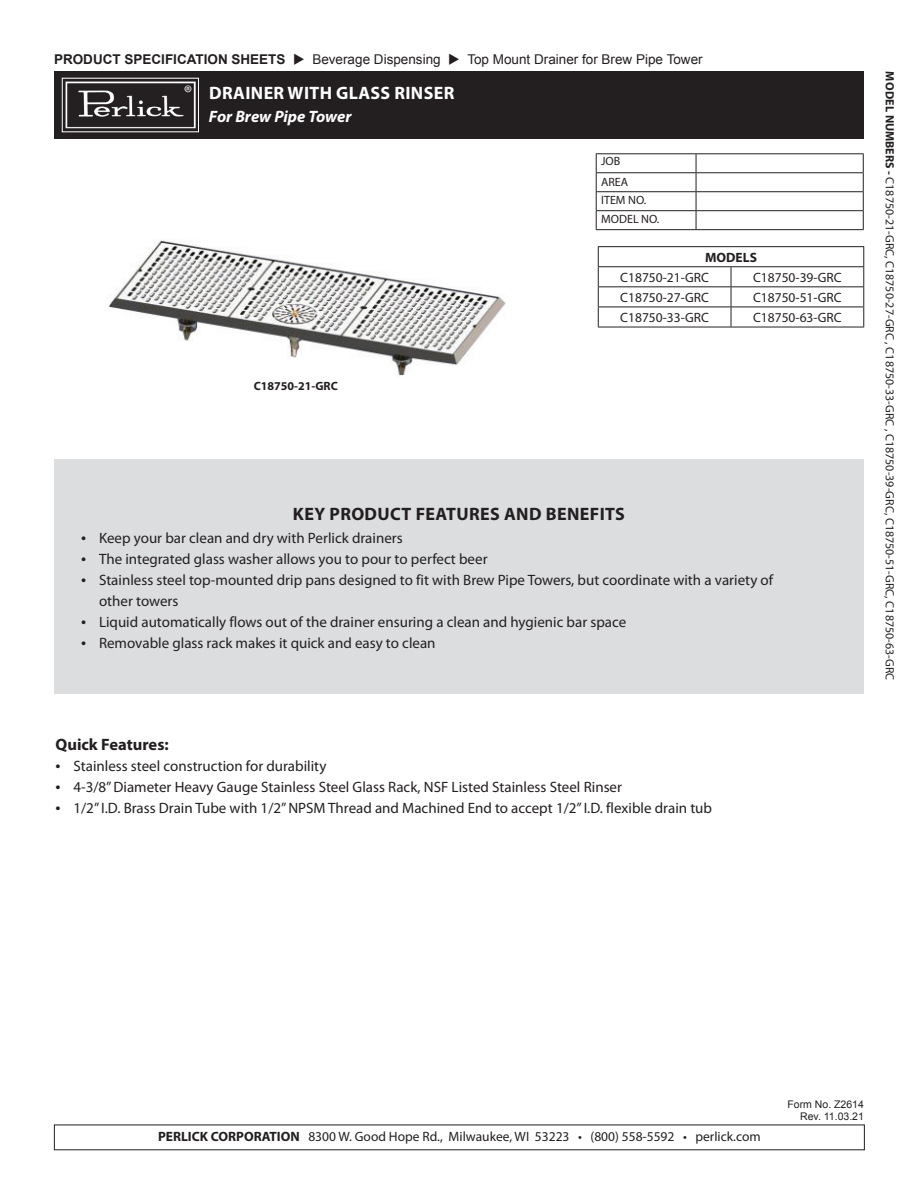
<style>
.page{position:relative;width:918px;height:1188px;background:#fff}
.page>*{position:absolute;margin:0;border:0;box-sizing:border-box;transform-origin:0 0}
.t1{font:700 18px "Myriad Pro";letter-spacing:.02em;color:#231f20}
.t2{font:700 18px "Myriad Pro";letter-spacing:.02em;color:#fff}
.t3{font:italic 700 16.5px "Myriad Pro";color:#fff}
.t4{font:700 16.5px "Myriad Pro";color:#231f20}
.t5{font:15px/21px "Myriad Pro";color:#231f20}
.t6{font:13.5px "Myriad Pro";color:#231f20}
.t7{font:13.5px "Arial";color:#231f20}
.t8{font:700 13.5px "Myriad Pro";color:#231f20}
.t9{font:12px "Myriad Pro";color:#231f20}
.t10{font:700 12px "Myriad Pro";color:#231f20}
.t11{font:10.5px "Arial";color:#231f20}
.s1{font-weight:700}
.s2{font-size:18px}
</style>
<div class="page">
<div style="left:54px;top:460px;width:810px;height:234px;background:#dcdddf"></div>
<div style="left:54px;top:71px;width:810px;height:68px;background:#231f20"></div>
<img style="left:65px;top:81px;width:131px;height:48px">
<hr style="left:596px;top:153px;width:100px;height:1px;background:#231f20">
<hr style="left:696px;top:153px;width:168px;height:1px;background:#231f20">
<hr style="left:596px;top:172px;width:100px;height:1px;background:#231f20">
<hr style="left:696px;top:172px;width:168px;height:1px;background:#231f20">
<hr style="left:596px;top:191px;width:100px;height:1px;background:#231f20">
<hr style="left:696px;top:191px;width:168px;height:1px;background:#231f20">
<hr style="left:596px;top:210px;width:100px;height:1px;background:#231f20">
<svg style="left:596px;top:154px;width:1px;height:75px"></svg>
<hr style="left:696px;top:210px;width:168px;height:1px;background:#231f20">
<svg style="left:696px;top:154px;width:1px;height:75px"></svg>
<svg style="left:863px;top:154px;width:1px;height:75px"></svg>
<hr style="left:596px;top:229px;width:100px;height:1px;background:#231f20">
<hr style="left:696px;top:229px;width:168px;height:1px;background:#231f20">
<hr style="left:598px;top:246px;width:133px;height:1px;background:#231f20">
<hr style="left:731px;top:246px;width:133px;height:1px;background:#231f20">
<hr style="left:598px;top:266px;width:133px;height:1px;background:#231f20">
<hr style="left:731px;top:266px;width:133px;height:1px;background:#231f20">
<hr style="left:598px;top:286px;width:133px;height:1px;background:#231f20">
<hr style="left:731px;top:286px;width:133px;height:1px;background:#231f20">
<hr style="left:598px;top:307px;width:133px;height:1px;background:#231f20">
<svg style="left:598px;top:247px;width:1px;height:80px"></svg>
<hr style="left:731px;top:307px;width:133px;height:1px;background:#231f20">
<svg style="left:731px;top:267px;width:1px;height:60px"></svg>
<svg style="left:863px;top:247px;width:1px;height:80px"></svg>
<hr style="left:598px;top:327px;width:133px;height:1px;background:#231f20">
<hr style="left:731px;top:327px;width:133px;height:1px;background:#231f20">
<img style="left:109px;top:240px;width:397px;height:136px">
<p class="t7" style="left:54px;top:51px;width:650px"><span class="s1">PRODUCT SPECIFICATION SHEETS</span> ◆ Beverage Dispensing ◆ Top Mount Drainer for Brew Pipe Tower</p>
<p class="t2" style="left:209px;top:81px;width:247px">DRAINER WITH GLASS RINSER</p>
<p class="t3" style="left:209px;top:105px;width:144px">For Brew Pipe Tower</p>
<p class="t9" style="left:601px;top:154px;width:21px">JOB</p>
<p class="t9" style="left:601px;top:174px;width:29px">AREA</p>
<p class="t9" style="left:601px;top:193px;width:47px">ITEM NO.</p>
<p class="t9" style="left:601px;top:212px;width:60px">MODEL NO.</p>
<p class="t10" style="left:254px;top:378px;width:86px">C18750-21-GRC</p>
<p class="t8" style="left:705px;top:248px;width:53px">MODELS</p>
<p class="t6" style="left:620px;top:269px;width:90px">C18750-21-GRC</p>
<p class="t6" style="left:753px;top:269px;width:90px">C18750-39-GRC</p>
<p class="t6" style="left:620px;top:289px;width:90px">C18750-27-GRC</p>
<p class="t6" style="left:753px;top:289px;width:90px">C18750-51-GRC</p>
<p class="t6" style="left:620px;top:309px;width:90px">C18750-33-GRC</p>
<p class="t6" style="left:753px;top:309px;width:90px">C18750-63-GRC</p>
<p class="t1" style="left:293px;top:502px;width:334px">KEY PRODUCT FEATURES AND BENEFITS</p>
<p class="t5" style="left:81px;top:527px;width:323px"><span class="s2">•</span> Keep your bar clean and dry with Perlick drainers</p>
<p class="t5" style="left:81px;top:548px;width:408px"><span class="s2">•</span> The integrated glass washer allows you to pour to perfect beer</p>
<p class="t5" style="left:99px;top:569px;width:676px;text-indent:-18px"><span class="s2">•</span> Stainless steel top-mounted drip pans designed to fit with Brew Pipe Towers, but coordinate with a variety of other towers</p>
<p class="t5" style="left:81px;top:611px;width:547px"><span class="s2">•</span> Liquid automatically flows out of the drainer ensuring a clean and hygienic bar space</p>
<p class="t5" style="left:81px;top:632px;width:356px"><span class="s2">•</span> Removable glass rack makes it quick and easy to clean</p>
<p class="t4" style="left:55px;top:734px;width:115px">Quick Features:</p>
<p class="t5" style="left:55px;top:755px;width:273px"><span class="s2">•</span> Stainless steel construction for durability</p>
<p class="t5" style="left:55px;top:776px;width:568px"><span class="s2">•</span> 4-3/8” Diameter Heavy Gauge Stainless Steel Glass Rack, NSF Listed Stainless Steel Rinser</p>
<p class="t5" style="left:55px;top:797px;width:658px"><span class="s2">•</span> 1/2” I.D. Brass Drain Tube with 1/2” NPSM Thread and Machined End to accept 1/2” I.D. flexible drain tub</p>
<p class="t9" style="left:897px;top:71px;width:610px;rotate:90deg"><span class="s1">MODEL NUMBERS -</span> C18750-21-GRC, C18750-27-GRC , C18750-33-GRC , C18750-39-GRC, C18750-51-GRC, C18750-63-GRC</p>
<p class="t6" style="left:158px;top:1128px;width:604px"><span class="s1">PERLICK CORPORATION</span> 8300 W. Good Hope Rd., Milwaukee, WI 53223 • (800) 558-5592 • perlick.com</p>
<p class="t11" style="left:788px;top:1097px;width:78px">Form No. Z2614</p>
<p class="t11" style="left:800px;top:1110px;width:65px">Rev. 11.03.21</p>
</div>
